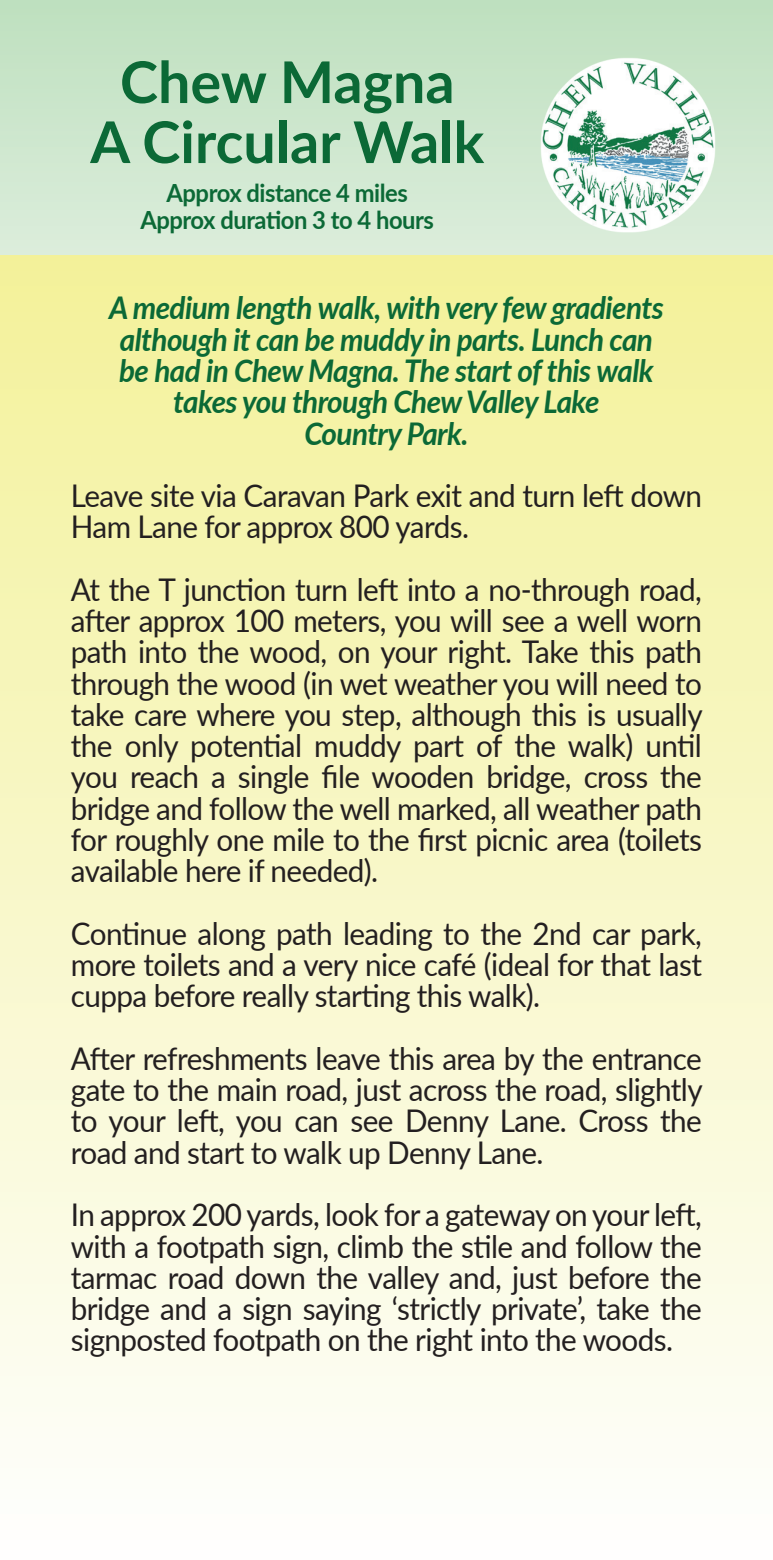
<style>
.page{position:relative;width:773px;height:1560px;background:#fff}
.page>*{position:absolute;margin:0;border:0;box-sizing:border-box;transform-origin:0 0}
.t1{font:700 57.5px/60px "Lato";color:#0b6936;text-align:center}
.t2{font:31.25px/31.2px "Lato";letter-spacing:-.02em;color:#231f20;text-align:justify;scale:.95 1}
.t3{font:italic 700 31.25px/31.2px "Lato";letter-spacing:-.02em;color:#0b6936;text-align:center;scale:.95 1}
.t4{font:700 25px/27.5px "Lato";letter-spacing:-.02em;color:#0b6936;text-align:center;scale:.95 1}
</style>
<div class="page">
<svg style="left:0;top:0;width:772px;height:255px;background:#cce6cc"></svg>
<div style="left:0;top:255px;width:772px;height:1304px;background:linear-gradient(to bottom,#f3f199,#fefefd)"></div>
<img style="left:539px;top:57px;width:177px;height:177px">
<h1 class="t1" style="left:90px;top:50px;width:395px">Chew Magna<br>A Circular Walk</h1>
<p class="t4" style="left:140px;top:178px;width:310px">Approx distance 4 miles<br>Approx duration 3 to 4 hours</p>
<p class="t3" style="left:109px;top:291px;width:585px">A medium length walk, with very few gradients although it can be muddy in parts. Lunch can be had in Chew Magna. The start of this walk takes you through Chew Valley Lake<br>Country Park.</p>
<p class="t2" style="left:71px;top:478px;width:665px">Leave site via Caravan Park exit and turn left down<br>Ham Lane for approx 800 yards.</p>
<p class="t2" style="left:71px;top:572px;width:666px">At the T junction turn left into a no-through road, after approx 100 meters, you will see a well worn path into the wood, on your right. Take this path through the wood (in wet weather you will need to take care where you step, although this is usually the only potential muddy part of the walk) until you reach a single file wooden bridge, cross the bridge and follow the well marked, all weather path for roughly one mile to the first picnic area (toilets available here if needed).</p>
<p class="t2" style="left:71px;top:916px;width:665px">Continue along path leading to the 2nd car park, more toilets and a very nice café (ideal for that last cuppa before really starting this walk).</p>
<p class="t2" style="left:71px;top:1041px;width:666px">After refreshments leave this area by the entrance gate to the main road, just across the road, slightly to your left, you can see Denny Lane. Cross the road and start to walk up Denny Lane.</p>
<p class="t2" style="left:71px;top:1197px;width:665px">In approx 200 yards, look for a gateway on your left, with a footpath sign, climb the stile and follow the tarmac road down the valley and, just before the bridge and a sign saying ‘strictly private’, take the signposted footpath on the right into the woods.</p>
</div>
